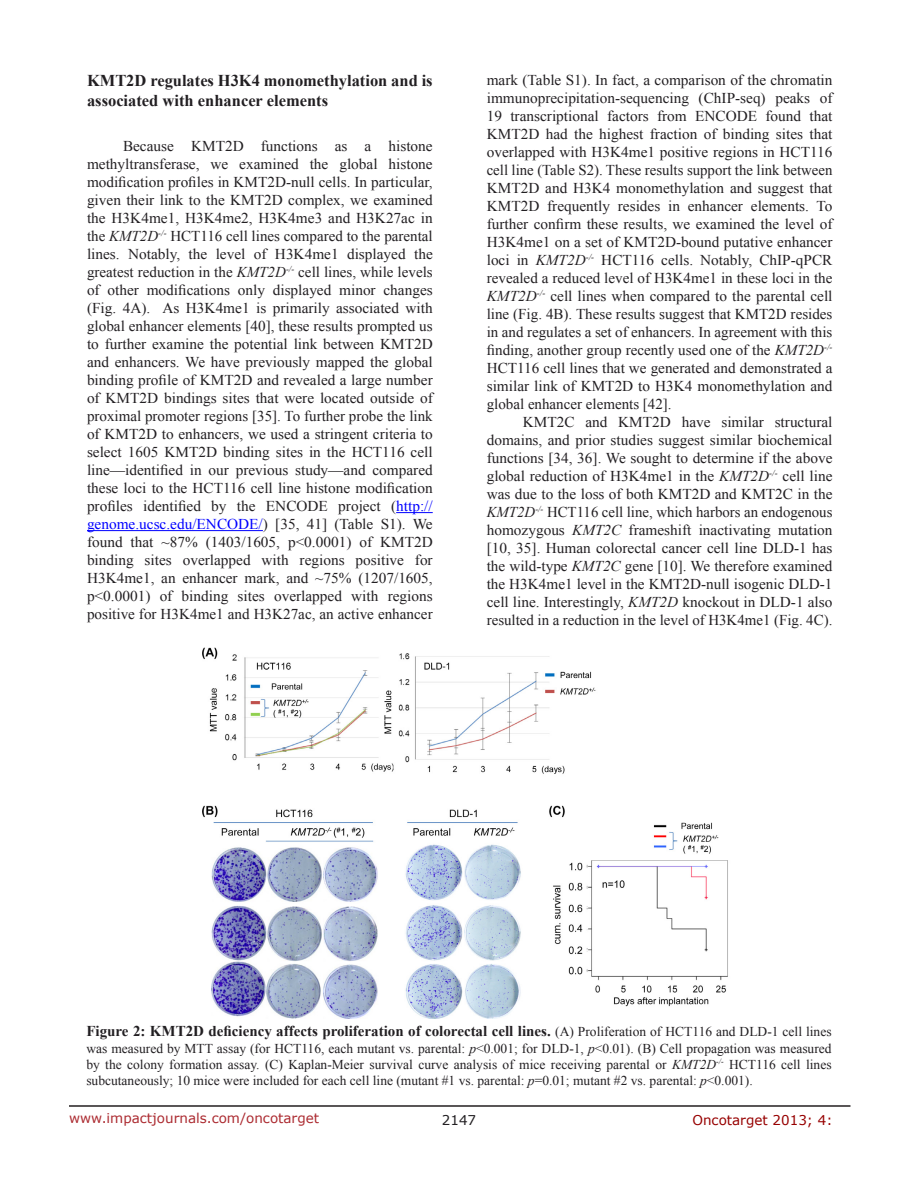
<style>
.page{position:relative;width:918px;height:1188px;background:#fff}
.page>*{position:absolute;margin:0;border:0;box-sizing:border-box;transform-origin:0 0}
.SubHeading{font:700 16.5px/19.8px "Times New Roman";color:#221f22}
.BodyText{font:15px/18px "Times New Roman";color:#221f22;text-align:justify}
.FigureText{font:700 15px "Times New Roman";color:#221f22}
.FigureText-2{font:13.5px/16.2px "Times New Roman";color:#221f22;text-align:justify}
.t1{font:13.5px "Verdana";color:#ac2b31}
.t2{font:13.5px "Verdana";color:#970000}
.t3{font:13.5px "Verdana";color:#221f22}
.s1{font-style:italic}
.s2{color:#00f}
.s3{font-weight:400;font-size:13.5px}
</style>
<div class="page">
<hr style="left:69px;top:1105px;width:781px;height:2px;background:#231f20">
<hr style="left:396px;top:512px;width:37px;height:1px;background:#00f">
<hr style="left:87px;top:530px;width:176px;height:1px;background:#00f">
<img style="left:202px;top:647px;width:526px;height:372px">
<p class="SubHeading" style="left:87px;top:70px;width:347px">KMT2D regulates H3K4 monomethylation and is associated with enhancer elements</p>
<p class="BodyText" style="left:87px;top:136px;width:347px;text-indent:36px">Because KMT2D functions as a histone methyltransferase, we examined the global histone modification profiles in KMT2D-null cells. In particular, given their link to the KMT2D complex, we examined the H3K4me1, H3K4me2, H3K4me3 and H3K27ac in the <span class="s1">KMT2D</span><sup>-/-</sup> HCT116 cell lines compared to the parental lines. Notably, the level of H3K4me1 displayed the greatest reduction in the <span class="s1">KMT2D</span><sup>-/-</sup> cell lines, while levels of other modifications only displayed minor changes (Fig. 4A). As H3K4me1 is primarily associated with global enhancer elements [40], these results prompted us to further examine the potential link between KMT2D and enhancers. We have previously mapped the global binding profile of KMT2D and revealed a large number of KMT2D bindings sites that were located outside of proximal promoter regions [35]. To further probe the link of KMT2D to enhancers, we used a stringent criteria to select 1605 KMT2D binding sites in the HCT116 cell line—identified in our previous study—and compared these loci to the HCT116 cell line histone modification profiles identified by the ENCODE project (<span class="s2">http:// genome.ucsc.edu/ENCODE/</span>) [35, 41] (Table S1). We found that ~87% (1403/1605, p&lt;0.0001) of KMT2D binding sites overlapped with regions positive for H3K4me1, an enhancer mark, and ~75% (1207/1605, p&lt;0.0001) of binding sites overlapped with regions positive for H3K4me1 and H3K27ac, an active enhancer</p>
<p class="BodyText" style="left:487px;top:71px;width:347px">mark (Table S1). In fact, a comparison of the chromatin immunoprecipitation-sequencing (ChIP-seq) peaks of 19 transcriptional factors from ENCODE found that KMT2D had the highest fraction of binding sites that overlapped with H3K4me1 positive regions in HCT116 cell line (Table S2). These results support the link between KMT2D and H3K4 monomethylation and suggest that KMT2D frequently resides in enhancer elements. To further confirm these results, we examined the level of H3K4me1 on a set of KMT2D-bound putative enhancer loci in <span class="s1">KMT2D</span><sup>-/-</sup> HCT116 cells. Notably, ChIP-qPCR revealed a reduced level of H3K4me1 in these loci in the <span class="s1">KMT2D</span><sup>-/-</sup> cell lines when compared to the parental cell line (Fig. 4B). These results suggest that KMT2D resides in and regulates a set of enhancers. In agreement with this finding, another group recently used one of the <span class="s1">KMT2D</span><sup>-/- </sup>HCT116 cell lines that we generated and demonstrated a similar link of KMT2D to H3K4 monomethylation and global enhancer elements [42].</p>
<p class="BodyText" style="left:487px;top:413px;width:347px;text-indent:36px">KMT2C and KMT2D have similar structural domains, and prior studies suggest similar biochemical functions [34, 36]. We sought to determine if the above global reduction of H3K4me1 in the <span class="s1">KMT2D</span><sup>-/-</sup> cell line was due to the loss of both KMT2D and KMT2C in the <span class="s1">KMT2D</span><sup>-/-</sup> HCT116 cell line, which harbors an endogenous homozygous <span class="s1">KMT2C</span> frameshift inactivating mutation [10, 35]. Human colorectal cancer cell line DLD-1 has the wild-type <span class="s1">KMT2C</span> gene [10]. We therefore examined the H3K4me1 level in the KMT2D-null isogenic DLD-1 cell line. Interestingly, <span class="s1">KMT2D</span> knockout in DLD-1 also resulted in a reduction in the level of H3K4me1 (Fig. 4C).</p>
<p class="FigureText" style="left:86px;top:1021px;width:747px">Figure 2: KMT2D deficiency affects proliferation of colorectal cell lines. <span class="s3">(A) Proliferation of HCT116 and DLD-1 cell lines</span></p>
<p class="FigureText-2" style="left:86px;top:1040px;width:747px">was measured by MTT assay (for HCT116, each mutant vs. parental: <span class="s1">p</span>&lt;0.001; for DLD-1, <span class="s1">p</span>&lt;0.01). (B) Cell propagation was measured by the colony formation assay. (C) Kaplan-Meier survival curve analysis of mice receiving parental or <span class="s1">KMT2D</span><sup>-/-</sup> HCT116 cell lines subcutaneously; 10 mice were included for each cell line (mutant #1 vs. parental: <span class="s1">p</span>=0.01; mutant #2 vs. parental: <span class="s1">p</span>&lt;0.001).</p>
<p class="t1" style="left:69px;top:1109px;width:252px">www.impactjournals.com/oncotarget</p>
<p class="t3" style="left:442px;top:1111px;width:36px">2147</p>
<p class="t2" style="left:692px;top:1111px;width:142px">Oncotarget 2013; 4:</p>
</div>
